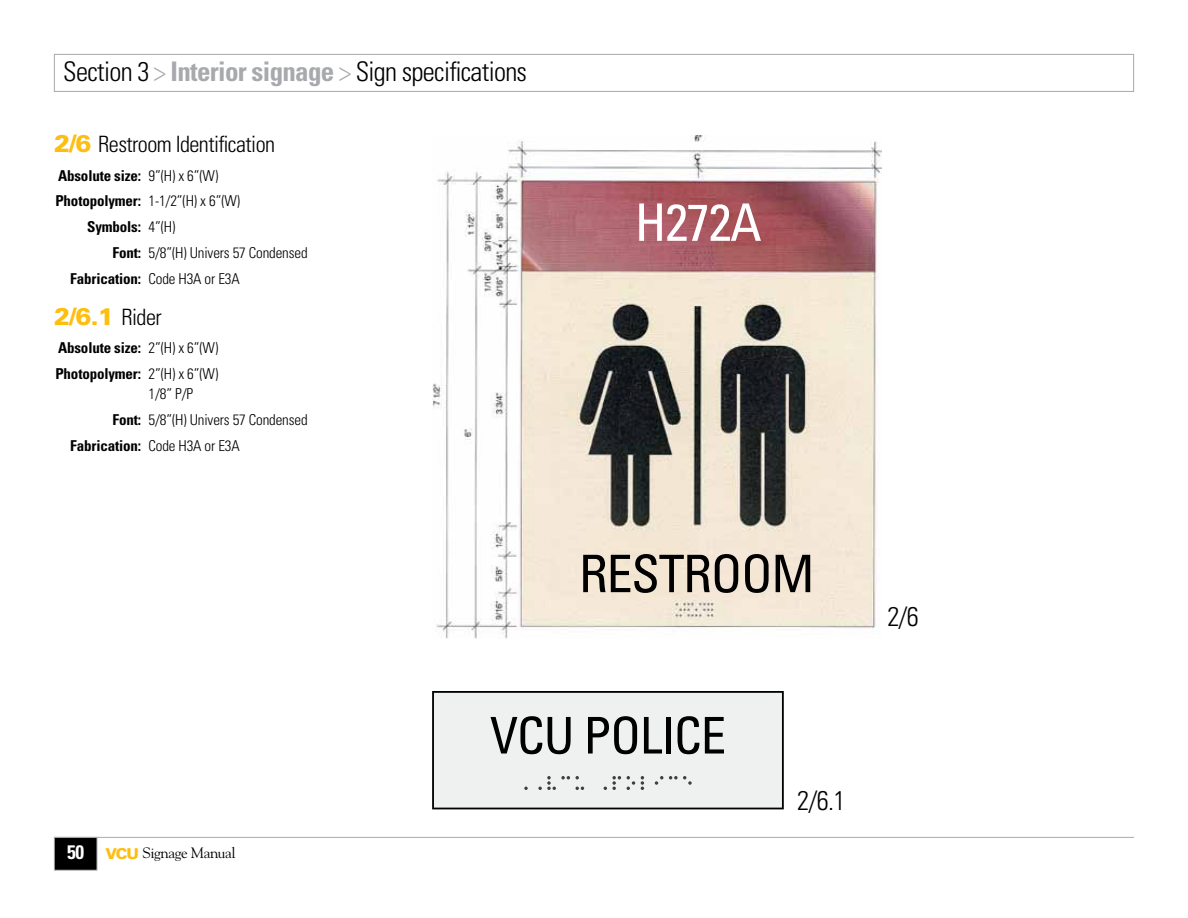
<style>
.page{position:relative;width:1188px;height:918px;background:#fff}
.page>*{position:absolute;margin:0;border:0;box-sizing:border-box;transform-origin:0 0}
.t1{font:condensed 51.75px "Univers LT Std";letter-spacing:-.025em;color:#000}
.t2{font:condensed 51.75px "Univers LT Std";letter-spacing:-.025em;color:#fff}
.t3{font:condensed 50.7px "Univers LT Std";letter-spacing:-.025em;color:#000}
.t4{font:300 condensed 27px "Univers LT Std";letter-spacing:-.025em;color:#000}
.t5{font:900 24px "Univers LT Std";color:#febe10}
.t6{font:300 condensed 22.5px "Univers LT Std";letter-spacing:-.025em;color:#000}
.t7{font:700 condensed 15px/26px "Univers LT Std";letter-spacing:-.01em;color:#000}
.t8{font:300 condensed 15px/26px "Univers";letter-spacing:-.01em;color:#000}
.t9{font:15px "Goudy Std";letter-spacing:-.025em;color:#000}
.s1{color:#a7a9ac}
.s2{font-weight:700;color:#a7a9ac}
.s3{font-weight:900;font-stretch:normal;font-size:24px;color:#febe10}
.s4{font-family:"Univers";font-weight:300}
.s5{font-family:"Univers LT Std";font-weight:700}
.s6{font-weight:300;font-stretch:condensed;font-size:22.5px;color:#000}
.s7{font-family:"Univers LT Std";font-weight:700;font-stretch:condensed;font-size:19.5px;color:#fff}
.s8{font-family:"Univers LT Std";font-weight:900;color:#febe10}
</style>
<div class="page">
<div style="left:54px;top:54px;width:1080px;height:38px;border:1px solid #a7a9ac"></div>
<div style="left:54px;top:837px;width:43px;height:33px;background:#000"></div>
<div style="left:54px;top:837px;width:43px;height:34px;border:1px solid #a7a9ac"></div>
<hr style="left:54px;top:837px;width:1080px;height:1px;background:#a7a9ac">
<div style="left:433px;top:692px;width:350px;height:117px;background:#eff0f0"></div>
<div style="left:432px;top:691px;width:352px;height:118px;border:2px solid #000"></div>
<svg style="left:669px;top:776px;width:23px;height:9px"></svg>
<svg style="left:655px;top:776px;width:8px;height:9px"></svg>
<svg style="left:641px;top:776px;width:3px;height:14px"></svg>
<svg style="left:627px;top:776px;width:8px;height:14px"></svg>
<svg style="left:604px;top:776px;width:17px;height:14px"></svg>
<svg style="left:538px;top:776px;width:46px;height:14px"></svg>
<svg style="left:524px;top:787px;width:4px;height:3px"></svg>
<img style="left:432px;top:135px;width:450px;height:503px">
<h3 class="t4" style="left:63px;top:55px;width:465px">Section 3 <span class="s1">&gt;</span> <span class="s2">Interior signage</span> <span class="s1">&gt;</span> Sign specifications</h3>
<h3 class="t6" style="left:54px;top:131px;width:223px"><span class="s3">2/6</span> Restroom Identification</h3>
<p class="t7" style="left:58px;top:162px;width:162px">Absolute size: <span class="s4">9”(H) x 6”(W)</span></p>
<p class="t8" style="left:55px;top:188px;width:186px"><span class="s5">Photopolymer:</span> 1-1/2”(H) x 6”(W)</p>
<p class="t7" style="left:87px;top:214px;width:90px">Symbols: <span class="s4">4”(H)</span></p>
<p class="t8" style="left:113px;top:240px;width:197px"><span class="s5">Font:</span> 5/8”(H) Univers 57 Condensed</p>
<p class="t7" style="left:70px;top:266px;width:171px">Fabrication: <span class="s4">Code H3A or E3A</span></p>
<h3 class="t5" style="left:54px;top:301px;width:109px">2/6.1 <span class="s6">Rider</span></h3>
<p class="t7" style="left:55px;top:335px;width:164px">Absolute size: <span class="s4">2”(H) x 6”(W)<br></span>Photopolymer: <span class="s4">2”(H) x 6”(W)</span></p>
<p class="t8" style="left:113px;top:380px;width:197px;text-indent:36px">1/8” P/P<br><span class="s5">Font:</span> 5/8”(H) Univers 57 Condensed</p>
<p class="t7" style="left:70px;top:432px;width:171px">Fabrication: <span class="s4">Code H3A or E3A</span></p>
<h1 class="t2" style="left:635px;top:190px;width:128px">H272A</h1>
<h1 class="t1" style="left:579px;top:541px;width:237px">RESTROOM</h1>
<p class="t9" style="left:67px;top:844px;width:170px"><span class="s7">50</span> <span class="s8">VCU</span> Signage Manual</p>
<h2 class="t3" style="left:490px;top:703px;width:238px">VCU POLICE</h2>
<h3 class="t4" style="left:797px;top:784px;width:50px">2/6.1</h3>
<h3 class="t4" style="left:887px;top:600px;width:33px">2/6</h3>
</div>
